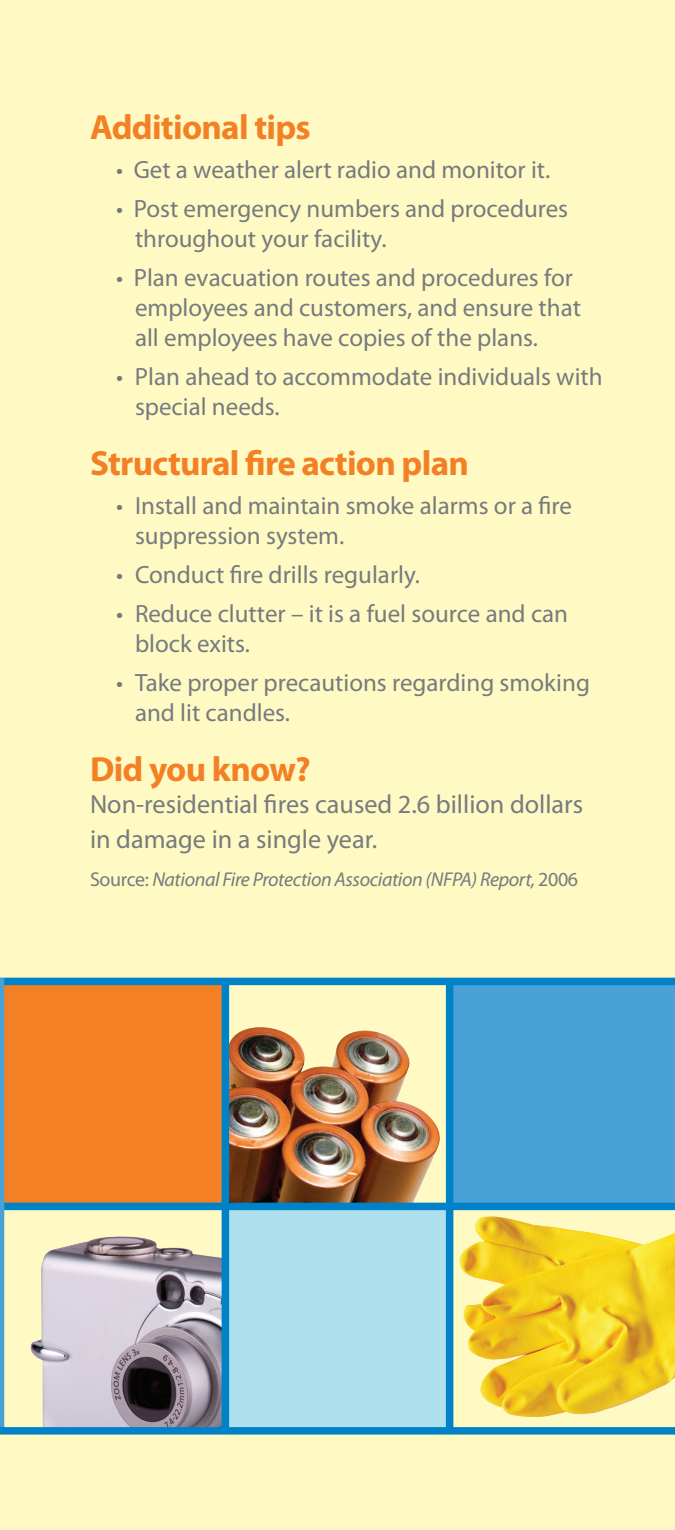
<style>
.page{position:relative;width:675px;height:1530px;background:#fffac4}
.page>*{position:absolute;margin:0;border:0;box-sizing:border-box;transform-origin:0 0}
.t1{font:700 35px "Myriad Pro";letter-spacing:-.02em;color:#f48026}
.t2{font:26.25px/35px "Myriad Pro";color:#777b7e}
.t3{font:25px/30px "Myriad Pro";color:#777b7e}
.t4{font:italic 20px "Myriad Pro";letter-spacing:-.02em;color:#777b7e}
.s1{font-style:normal}
</style>
<div class="page">
<img style="left:229px;top:1026px;width:212px;height:177px">
<div style="left:0;top:982px;width:225px;height:225px;background:#f48026"></div>
<div style="left:450px;top:982px;width:225px;height:225px;background:#4aa1d8"></div>
<img style="left:30px;top:1236px;width:192px;height:191px">
<img style="left:458px;top:1210px;width:217px;height:207px">
<div style="left:225px;top:1204px;width:225px;height:225px;background:#aee0ed"></div>
<div style="left:0;top:1203px;width:675px;height:7px;background:#0082c8"></div>
<div style="left:0;top:978px;width:675px;height:7px;background:#0082c8"></div>
<div style="left:446px;top:979px;width:7px;height:453px;background:#0082c8"></div>
<div style="left:222px;top:983px;width:7px;height:449px;background:#0082c8"></div>
<hr style="left:0;top:978px;width:4px;height:454px;background:#4aa1d8">
<div style="left:0;top:1427px;width:675px;height:8px;background:#0082c8"></div>
<h1 class="t1" style="left:90px;top:114px;width:222px">Additional tips</h1>
<p class="t3" style="left:116px;top:156px;width:436px">• Get a weather alert radio and monitor it.</p>
<p class="t3" style="left:135px;top:195px;width:435px;text-indent:-19px">• Post emergency numbers and procedures throughout your facility.</p>
<p class="t3" style="left:135px;top:264px;width:448px;text-indent:-19px">• Plan evacuation routes and procedures for employees and customers, and ensure that all employees have copies of the plans.</p>
<p class="t3" style="left:135px;top:363px;width:469px;text-indent:-19px">• Plan ahead to accommodate individuals with special needs.</p>
<h1 class="t1" style="left:90px;top:450px;width:381px">Structural fire action plan</h1>
<p class="t3" style="left:135px;top:492px;width:439px;text-indent:-19px">• Install and maintain smoke alarms or a fire suppression system.</p>
<p class="t3" style="left:116px;top:561px;width:306px">• Conduct fire drills regularly.</p>
<p class="t3" style="left:135px;top:600px;width:435px;text-indent:-19px">• Reduce clutter – it is a fuel source and can block exits.</p>
<p class="t3" style="left:135px;top:669px;width:456px;text-indent:-19px">• Take proper precautions regarding smoking and lit candles.</p>
<h1 class="t1" style="left:90px;top:756px;width:222px">Did you know?</h1>
<p class="t2" style="left:90px;top:789px;width:495px">Non-residential fires caused 2.6 billion dollars in damage in a single year.</p>
<p class="t4" style="left:90px;top:871px;width:490px"><span class="s1">Source:</span> National Fire Protection Association (NFPA) Report, <span class="s1">2006</span></p>
</div>
